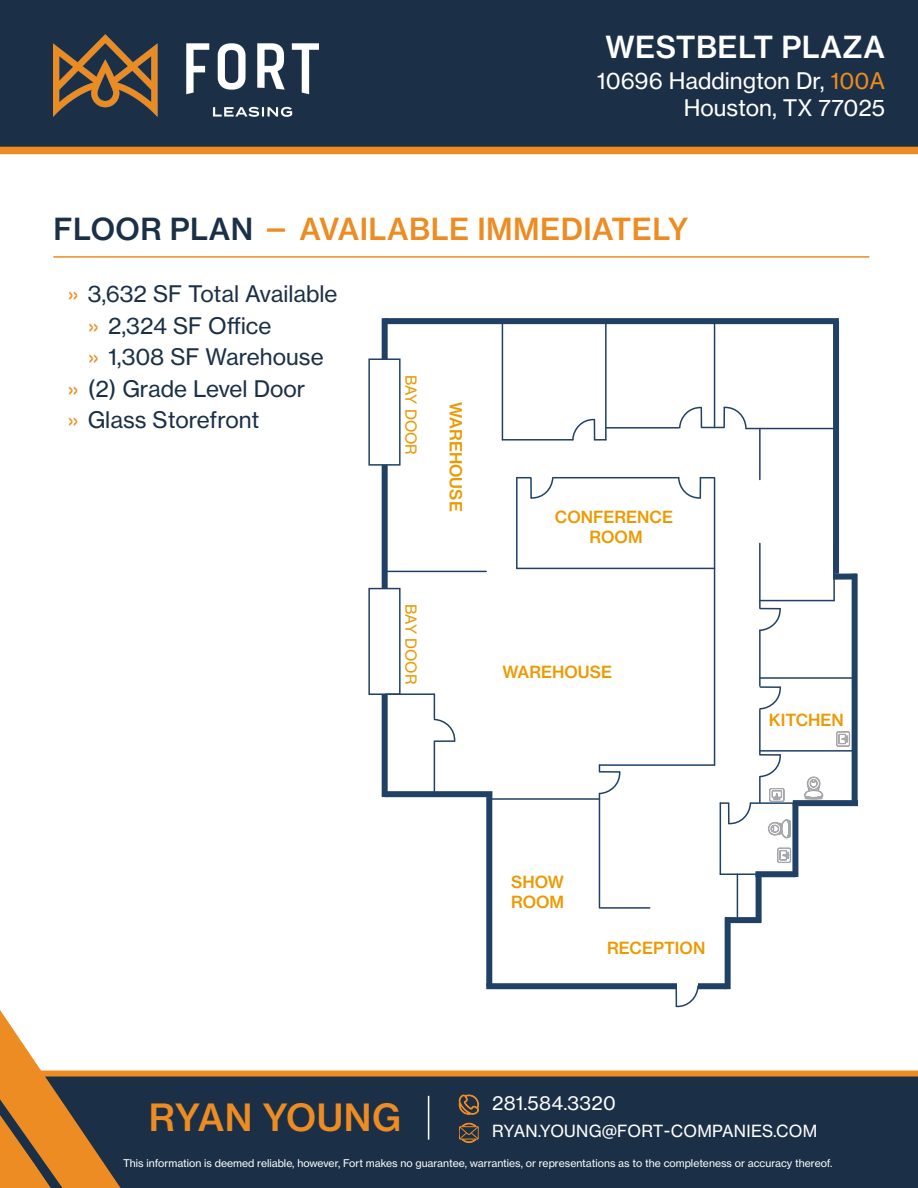
<style>
.page{position:relative;width:918px;height:1188px;background:#fff}
.page>*{position:absolute;margin:0;border:0;box-sizing:border-box;transform-origin:0 0}
.t1{font:37.05px "N Haas Grotesk TX Pro 65 Md";letter-spacing:.015em;color:#ec8c22}
.t2{font:30px "N Haas Grotesk TX Pro 65 Md";letter-spacing:.015em;color:#ec8c22}
.t3{font:30px "N Haas Grotesk TX Pro 65 Md";letter-spacing:.015em;color:#fff}
.t4{font:22.5px "N Haas Grotesk TX Pro 55 Rg";color:#1b3047}
.t5{font:22.5px "N Haas Grotesk TX Pro 55 Rg";color:#fff}
.t6{font:18.3px "N Haas Grotesk TX Pro 55 Rg";letter-spacing:.015em;color:#fff}
.t7{font:16.5px/19.8px "N Haas Grotesk TX Pro 65 Md";color:#ec9900;text-align:center}
.t8{font:16.5px "N Haas Grotesk TX Pro 55 Rg";letter-spacing:.015em;color:#fff}
.t9{font:15px "N Haas Grotesk TX Pro 55 Rg";color:#ec9900}
.t10{font:10.5px "N Haas Grotesk TX Pro 55 Rg";color:#fff}
.s1{color:#ec8c22}
.s2{color:#1b3047}
</style>
<div class="page">
<div style="left:0;top:0;width:918px;height:154px;background:#1b3047"></div>
<hr style="left:53px;top:256px;width:816px;height:2px;background:#ec8c22">
<div style="left:121px;top:1071px;width:797px;height:117px;background:#1b3047"></div>
<svg style="left:0;top:1010px;width:121px;height:178px"></svg>
<svg style="left:459px;top:1094px;width:21px;height:21px"></svg>
<svg style="left:459px;top:1123px;width:20px;height:20px"></svg>
<hr style="left:428px;top:1096px;width:1px;height:44px;background:#fff">
<img style="left:53px;top:35px;width:265px;height:82px">
<div style="left:385px;top:318px;width:454px;height:6px;background:#204065"></div>
<div style="left:833px;top:321px;width:6px;height:253px;background:#204065"></div>
<div style="left:852px;top:574px;width:6px;height:231px;background:#204065"></div>
<div style="left:792px;top:803px;width:6px;height:74px;background:#204065"></div>
<div style="left:756px;top:874px;width:6px;height:49px;background:#204065"></div>
<div style="left:725px;top:917px;width:6px;height:72px;background:#204065"></div>
<div style="left:382px;top:318px;width:6px;height:42px;background:#204065"></div>
<div style="left:382px;top:465px;width:6px;height:124px;background:#204065"></div>
<div style="left:382px;top:694px;width:6px;height:103px;background:#204065"></div>
<div style="left:486px;top:797px;width:6px;height:189px;background:#204065"></div>
<div style="left:833px;top:573px;width:24px;height:7px;background:#204065"></div>
<div style="left:793px;top:800px;width:65px;height:6px;background:#204065"></div>
<div style="left:755px;top:871px;width:40px;height:6px;background:#204065"></div>
<div style="left:725px;top:917px;width:36px;height:6px;background:#204065"></div>
<div style="left:486px;top:983px;width:191px;height:6px;background:#204065"></div>
<div style="left:385px;top:791px;width:107px;height:6px;background:#204065"></div>
<hr style="left:502px;top:321px;width:1px;height:119px;background:#204065">
<hr style="left:605px;top:321px;width:2px;height:119px;background:#204065">
<hr style="left:714px;top:323px;width:1px;height:104px;background:#204065">
<hr style="left:516px;top:478px;width:2px;height:90px;background:#204065">
<hr style="left:714px;top:478px;width:1px;height:287px;background:#204065">
<hr style="left:759px;top:429px;width:2px;height:51px;background:#204065">
<hr style="left:759px;top:543px;width:2px;height:65px;background:#204065">
<hr style="left:759px;top:630px;width:2px;height:56px;background:#204065">
<hr style="left:759px;top:710px;width:2px;height:45px;background:#204065">
<hr style="left:759px;top:777px;width:2px;height:25px;background:#204065">
<hr style="left:720px;top:803px;width:1px;height:71px;background:#204065">
<hr style="left:599px;top:799px;width:1px;height:109px;background:#204065">
<hr style="left:737px;top:874px;width:1px;height:43px;background:#204065">
<hr style="left:434px;top:741px;width:1px;height:53px;background:#204065">
<hr style="left:385px;top:571px;width:101px;height:1px;background:#204065">
<hr style="left:502px;top:439px;width:71px;height:2px;background:#204065">
<hr style="left:606px;top:427px;width:73px;height:2px;background:#204065">
<hr style="left:746px;top:428px;width:88px;height:1px;background:#204065">
<hr style="left:517px;top:568px;width:198px;height:1px;background:#204065">
<hr style="left:554px;top:477px;width:125px;height:1px;background:#204065">
<hr style="left:386px;top:693px;width:48px;height:2px;background:#204065">
<hr style="left:599px;top:764px;width:116px;height:2px;background:#204065">
<hr style="left:760px;top:600px;width:74px;height:1px;background:#204065">
<hr style="left:760px;top:677px;width:95px;height:2px;background:#204065">
<hr style="left:760px;top:750px;width:95px;height:2px;background:#204065">
<hr style="left:750px;top:802px;width:95px;height:2px;background:#204065">
<hr style="left:720px;top:873px;width:48px;height:2px;background:#204065">
<hr style="left:600px;top:907px;width:50px;height:2px;background:#204065">
<div style="left:368px;top:358px;width:33px;height:108px;border:2px solid #204065"></div>
<div style="left:368px;top:588px;width:33px;height:107px;border:2px solid #204065"></div>
<svg style="left:768px;top:819px;width:23px;height:20px"></svg>
<svg style="left:804px;top:777px;width:19px;height:22px"></svg>
<svg style="left:777px;top:848px;width:14px;height:15px"></svg>
<svg style="left:769px;top:788px;width:15px;height:14px"></svg>
<svg style="left:836px;top:731px;width:14px;height:16px"></svg>
<svg style="left:759px;top:607px;width:22px;height:25px"></svg>
<svg style="left:759px;top:686px;width:22px;height:24px"></svg>
<svg style="left:759px;top:753px;width:22px;height:25px"></svg>
<svg style="left:571px;top:418px;width:35px;height:23px"></svg>
<svg style="left:678px;top:406px;width:69px;height:23px"></svg>
<svg style="left:677px;top:477px;width:37px;height:22px"></svg>
<svg style="left:517px;top:477px;width:37px;height:22px"></svg>
<hr style="left:833px;top:544px;width:2px;height:57px;background:#204065">
<svg style="left:720px;top:802px;width:32px;height:23px"></svg>
<svg style="left:433px;top:694px;width:23px;height:49px"></svg>
<svg style="left:675px;top:985px;width:25px;height:23px"></svg>
<div style="left:698px;top:983px;width:28px;height:6px;background:#204065"></div>
<hr style="left:488px;top:798px;width:111px;height:2px;background:#204065">
<svg style="left:598px;top:765px;width:23px;height:34px"></svg>
<p class="t3" style="left:605px;top:29px;width:281px">WESTBELT PLAZA</p>
<p class="t5" style="left:597px;top:67px;width:290px">10696 Haddington Dr, <span class="s1">100A</span></p>
<p class="t5" style="left:684px;top:94px;width:203px">Houston, TX 77025</p>
<p class="t2" style="left:54px;top:210px;width:637px"><span class="s2">FLOOR PLAN</span> — AVAILABLE IMMEDIATELY</p>
<p class="t4" style="left:68px;top:280px;width:272px"><span class="s1">»</span> 3,632 SF Total Available</p>
<p class="t4" style="left:88px;top:312px;width:185px"><span class="s1">»</span> 2,324 SF Office</p>
<p class="t4" style="left:88px;top:343px;width:238px"><span class="s1">»</span> 1,308 SF Warehouse</p>
<p class="t4" style="left:68px;top:375px;width:239px"><span class="s1">»</span> (2) Grade Level Door</p>
<p class="t4" style="left:68px;top:406px;width:193px"><span class="s1">»</span> Glass Storefront</p>
<p class="t9" style="left:420px;top:375px;width:82px;rotate:90deg">BAY DOOR</p>
<p class="t7" style="left:466px;top:402px;width:111px;rotate:90deg">WAREHOUSE</p>
<p class="t9" style="left:420px;top:604px;width:82px;rotate:90deg">BAY DOOR</p>
<p class="t7" style="left:555px;top:507px;width:120px">CONFERENCE<br>ROOM</p>
<p class="t7" style="left:502px;top:662px;width:111px">WAREHOUSE</p>
<p class="t7" style="left:511px;top:872px;width:55px;text-align:left">SHOW<br>ROOM</p>
<p class="t7" style="left:607px;top:938px;width:100px">RECEPTION</p>
<p class="t7" style="left:769px;top:710px;width:76px">KITCHEN</p>
<p class="t1" style="left:149px;top:1095px;width:254px">RYAN YOUNG</p>
<p class="t6" style="left:492px;top:1092px;width:125px">281.584.3320</p>
<p class="t8" style="left:492px;top:1121px;width:327px">RYAN.YOUNG@FORT-COMPANIES.COM</p>
<p class="t10" style="left:123px;top:1157px;width:711px">This information is deemed reliable, however, Fort makes no guarantee, warranties, or representations as to the completeness or accuracy thereof.</p>
</div>
